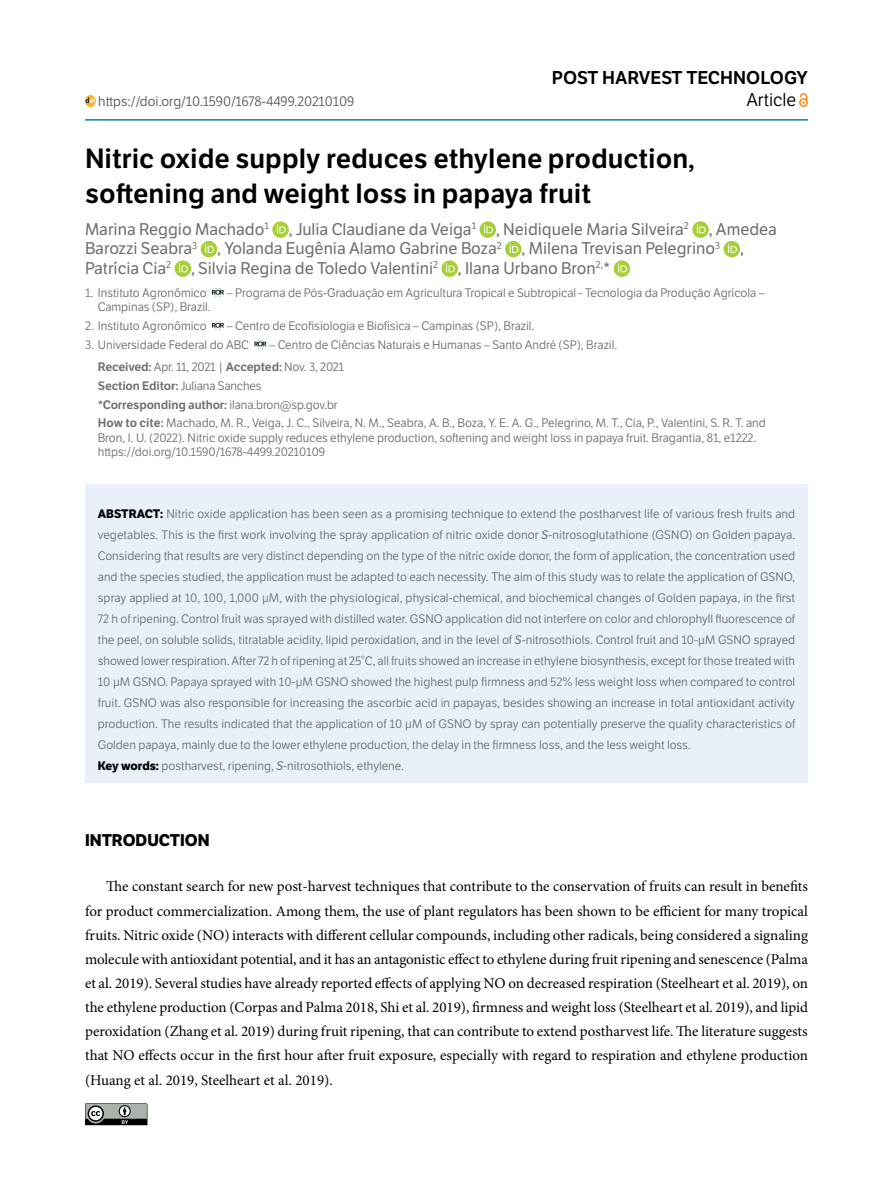
<style>
.page{position:relative;width:893px;height:1191px;background:#fff}
.page>*{position:absolute;margin:0;border:0;box-sizing:border-box;transform-origin:0 0}
.t1{font:600 27px/34.5px "LFT Etica";color:#000}
.t2{font:600 18px "LFT Etica";color:#000}
.t3{font:18px "LFT Etica";color:#000}
.t4{font:16.5px/19.5px "LFT Etica";color:#6d6e71}
.t5{font:700 16.5px "LFT Etica";color:#000}
.t6{font:15px/24.2px "Minion Pro";color:#000;text-align:justify}
.t7{font:13.5px "LFT Etica";color:#58595b}
.t8{font:12px/21px "LFT Etica";color:#6d6e71}
.s1{font-weight:600}
.s2{font-weight:700;color:#000}
.s3{font-style:italic}
</style>
<div class="page">
<div style="left:85px;top:484px;width:723px;height:299px;background:#e9f0f9"></div>
<svg style="left:272px;top:221px;width:17px;height:17px"></svg>
<svg style="left:277px;top:224px;width:9px;height:9px"></svg>
<svg style="left:480px;top:221px;width:16px;height:17px"></svg>
<svg style="left:484px;top:224px;width:9px;height:9px"></svg>
<svg style="left:692px;top:221px;width:17px;height:17px"></svg>
<svg style="left:697px;top:224px;width:9px;height:9px"></svg>
<div style="left:201px;top:241px;width:16px;height:16px;background:#a6cf38;border-radius:50%"></div>
<svg style="left:205px;top:244px;width:9px;height:9px"></svg>
<div style="left:505px;top:241px;width:17px;height:16px;background:#a6cf38;border-radius:50%"></div>
<svg style="left:509px;top:244px;width:9px;height:9px"></svg>
<div style="left:724px;top:241px;width:16px;height:16px;background:#a6cf38;border-radius:50%"></div>
<svg style="left:728px;top:244px;width:9px;height:9px"></svg>
<svg style="left:175px;top:260px;width:16px;height:17px"></svg>
<svg style="left:179px;top:263px;width:9px;height:9px"></svg>
<svg style="left:441px;top:260px;width:17px;height:17px"></svg>
<svg style="left:446px;top:263px;width:9px;height:9px"></svg>
<svg style="left:614px;top:260px;width:16px;height:17px"></svg>
<svg style="left:618px;top:263px;width:9px;height:9px"></svg>
<svg style="left:212px;top:288px;width:12px;height:8px"></svg>
<svg style="left:212px;top:321px;width:12px;height:9px"></svg>
<svg style="left:254px;top:340px;width:12px;height:8px"></svg>
<svg style="left:85px;top:1103px;width:63px;height:23px"></svg>
<svg style="left:85px;top:96px;width:11px;height:10px"></svg>
<hr style="left:85px;top:119px;width:723px;height:2px;background:#0084b6">
<svg style="left:800px;top:94px;width:8px;height:12px"></svg>
<p class="t7" style="left:98px;top:94px;width:258px">https://doi.org/10.1590/1678-4499.20210109</p>
<h2 class="t2" style="left:552px;top:67px;width:258px">POST HARVEST TECHNOLOGY</h2>
<h2 class="t3" style="left:746px;top:90px;width:51px">Article</h2>
<h1 class="t1" style="left:85px;top:142px;width:611px">Nitric oxide supply reduces ethylene production, softening and weight loss in papaya fruit</h1>
<p class="t4" style="left:85px;top:220px;width:693px">Marina Reggio Machado<sup>1</sup> , Julia Claudiane da Veiga<sup>1</sup> , Neidiquele Maria Silveira<sup>2</sup> , Amedea<br>Barozzi Seabra<sup>3</sup> , Yolanda Eugênia Alamo Gabrine Boza<sup>2</sup> , Milena Trevisan Pelegrino<sup>3</sup> ,<br>Patrícia Cia<sup>2</sup> , Silvia Regina de Toledo Valentini<sup>2</sup> , Ilana Urbano Bron<sup>2,</sup>*</p>
<p class="t8" style="left:85px;top:282px;width:123px">1. Instituto Agronômico</p>
<p class="t8" style="left:227px;top:282px;width:539px">– Programa de Pós-Graduação em Agricultura Tropical e Subtropical - Tecnologia da Produção Agrícola –</p>
<p class="t8" style="left:98px;top:297px;width:114px">Campinas (SP), Brazil.</p>
<p class="t8" style="left:85px;top:315px;width:123px">2. Instituto Agronômico</p>
<p class="t8" style="left:227px;top:315px;width:309px">– Centro de Ecofisiologia e Biofísica – Campinas (SP), Brazil.</p>
<p class="t8" style="left:85px;top:334px;width:166px">3. Universidade Federal do ABC</p>
<p class="t8" style="left:98px;top:333px;width:521px;line-height:23px;text-indent:171px">– Centro de Ciências Naturais e Humanas – Santo André (SP), Brazil.<br><span class="s1">Received:</span> Apr. 11, 2021 | <span class="s1">Accepted:</span> Nov. 3, 2021</p>
<p class="t8" style="left:98px;top:377px;width:670px;line-height:18.6px"><span class="s1">Section Editor:</span> Juliana Sanches<br><span class="s1">*Corresponding author:</span> ilana.bron@sp.gov.br<br><span class="s1">How to cite:</span> Machado, M. R., Veiga, J. C., Silveira, N. M., Seabra, A. B., Boza, Y. E. A. G., Pelegrino, M. T., Cia, P., Valentini, S. R. T. and</p>
<p class="t8" style="left:98px;top:431px;width:660px;line-height:14.4px">Bron, I. U. (2022). Nitric oxide supply reduces ethylene production, softening and weight loss in papaya fruit. Bragantia, 81, e1222. https://doi.org/10.1590/1678-4499.20210109</p>
<p class="t8" style="left:98px;top:504px;width:699px"><span class="s2">ABSTRACT:</span> Nitric oxide application has been seen as a promising technique to extend the postharvest life of various fresh fruits and vegetables. This is the first work involving the spray application of nitric oxide donor <span class="s3">S</span>-nitrosoglutathione (GSNO) on Golden papaya.<br>Considering that results are very distinct depending on the type of the nitric oxide donor, the form of application, the concentration used and the species studied, the application must be adapted to each necessity. The aim of this study was to relate the application of GSNO, spray applied at 10, 100, 1,000 µM, with the physiological, physical-chemical, and biochemical changes of Golden papaya, in the first 72 h of ripening. Control fruit was sprayed with distilled water. GSNO application did not interfere on color and chlorophyll fluorescence of the peel, on soluble solids, titratable acidity, lipid peroxidation, and in the level of <span class="s3">S</span>-nitrosothiols. Control fruit and 10-µM GSNO sprayed showed lower respiration. After 72 h of ripening at 25°C, all fruits showed an increase in ethylene biosynthesis, except for those treated with 10 µM GSNO. Papaya sprayed with 10-µM GSNO showed the highest pulp firmness and 52% less weight loss when compared to control fruit. GSNO was also responsible for increasing the ascorbic acid in papayas, besides showing an increase in total antioxidant activity production. The results indicated that the application of 10 µM of GSNO by spray can potentially preserve the quality characteristics of Golden papaya, mainly due to the lower ethylene production, the delay in the firmness loss, and the less weight loss.<br><span class="s2">Key words:</span> postharvest, ripening, <span class="s3">S</span>-nitrosothiols, ethylene.</p>
<h3 class="t5" style="left:85px;top:830px;width:126px">INTRODUCTION</h3>
<p class="t6" style="left:85px;top:874px;width:724px;text-indent:21px">The constant search for new post-harvest techniques that contribute to the conservation of fruits can result in benefits for product commercialization. Among them, the use of plant regulators has been shown to be efficient for many tropical fruits. Nitric oxide (NO) interacts with different cellular compounds, including other radicals, being considered a signaling molecule with antioxidant potential, and it has an antagonistic effect to ethylene during fruit ripening and senescence (Palma et al. 2019). Several studies have already reported effects of applying NO on decreased respiration (Steelheart et al. 2019), on the ethylene production (Corpas and Palma 2018, Shi et al. 2019), firmness and weight loss (Steelheart et al. 2019), and lipid peroxidation (Zhang et al. 2019) during fruit ripening, that can contribute to extend postharvest life. The literature suggests that NO effects occur in the first hour after fruit exposure, especially with regard to respiration and ethylene production (Huang et al. 2019, Steelheart et al. 2019).</p>
</div>
